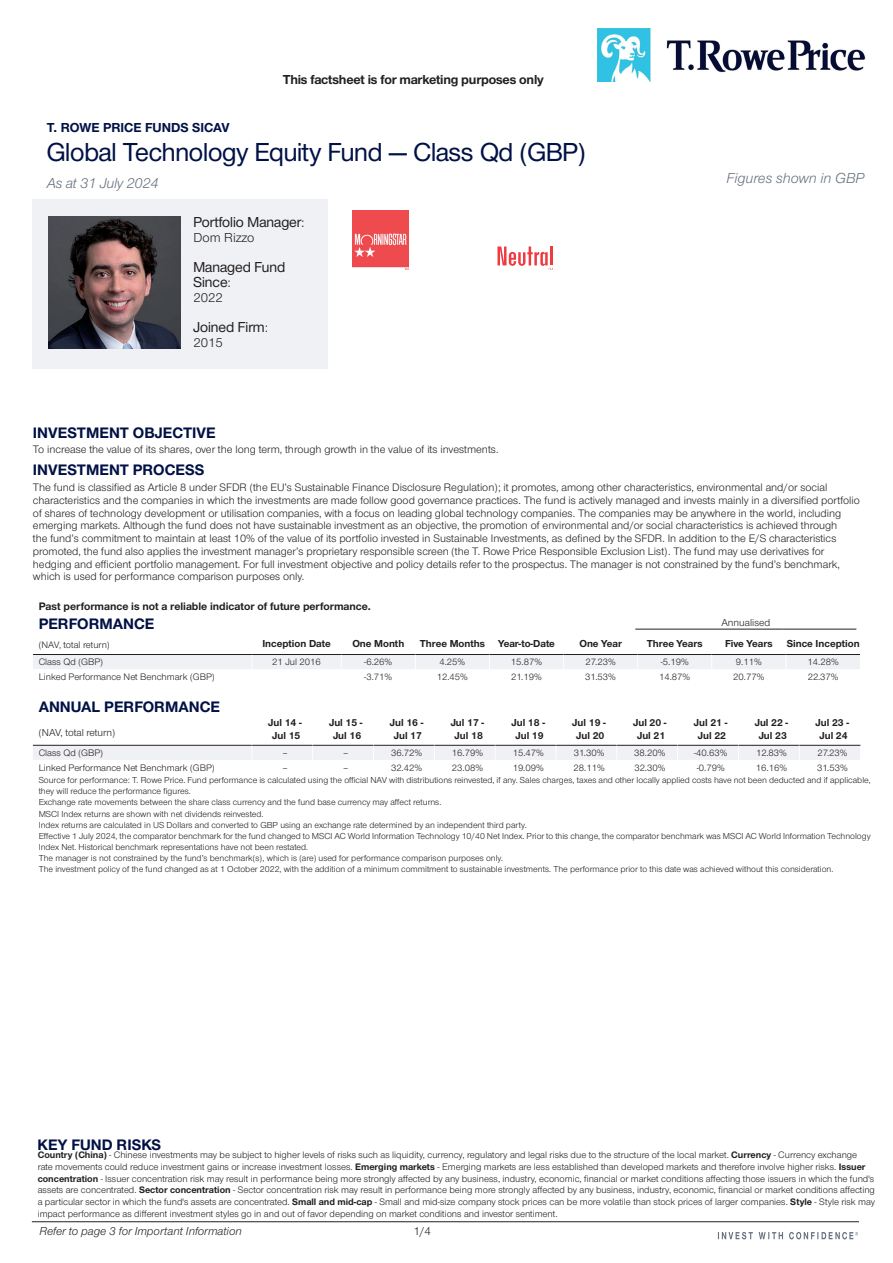
<style>
.page{position:relative;width:893px;height:1263px;background:#fff}
.page>*{position:absolute;margin:0;border:0;box-sizing:border-box;transform-origin:0 0}
.t1{font:500 27px "Nimbus San Nov D";letter-spacing:-.005em;color:#001145}
.t2{font:700 15.75px "Nimbus San Nov";color:#001145}
.t3{font:500 15px/15px "Nimbus San Nov D";color:#231f20}
.t4{font:italic 15px "Nimbus San Nov";letter-spacing:-.005em;color:#65717f}
.t5{font:700 13.5px "Nimbus San Nov";letter-spacing:-.015em;color:#231f20}
.t6{font:700 13.5px "Nimbus San Nov";color:#001145}
.t7{font:13.5px "Nimbus San Nov";color:#231f20}
.t8{font:italic 12px "Nimbus San Nov";color:#231f20}
.t9{font:12px "Nimbus San Nov";color:#231f20}
.t10{font:11.25px/12.8px "Nimbus San Nov";color:#231f20}
.t11{font:700 11.25px "Nimbus San Nov";color:#231f20}
.t12{font:700 10.5px/12.6px "Nimbus San Nov";color:#231f20;text-align:center}
.t13{font:10.5px "Nimbus San Nov";color:#231f20}
.t14{font:9.75px/11.7px "Nimbus San Nov";color:#231f20}
.t15{font:9px/11.1px "Nimbus San Nov";color:#231f20}
.s1{font-family:"Nimbus San Nov";font-weight:400;font-size:13.5px}
.s2{font-weight:700}
</style>
<div class="page">
<div style="left:32px;top:200px;width:295px;height:169px;background:#eff1f4"></div>
<svg style="left:353px;top:210px;width:200px;height:60px"></svg>
<img style="left:49px;top:217px;width:131px;height:132px">
<hr style="left:635px;top:629px;width:74px;height:1px;background:#231f20">
<hr style="left:709px;top:629px;width:74px;height:1px;background:#231f20">
<hr style="left:783px;top:629px;width:73px;height:1px;background:#231f20">
<svg style="left:33px;top:654px;width:828px;height:106px"></svg>
<hr style="left:32px;top:1221px;width:827px;height:1px;background:#231f20">
<svg style="left:718px;top:1232px;width:140px;height:7px"></svg>
<img style="left:597px;top:28px;width:269px;height:53px">
<h3 class="t5" style="left:283px;top:71px;width:262px">This factsheet is for marketing purposes only</h3>
<h3 class="t6" style="left:47px;top:120px;width:184px">T. ROWE PRICE FUNDS SICAV</h3>
<h1 class="t1" style="left:47px;top:136px;width:540px">Global Technology Equity Fund — Class Qd (GBP)</h1>
<h3 class="t4" style="left:47px;top:174px;width:113px">As at 31 July 2024</h3>
<h3 class="t3" style="left:193px;top:214px;width:113px">Portfolio Manager<span class="s1">:</span></h3>
<h3 class="t7" style="left:193px;top:230px;width:63px">Dom Rizzo</h3>
<h3 class="t3" style="left:193px;top:259px;width:93px">Managed Fund<br>Since<span class="s1">:</span></h3>
<h3 class="t7" style="left:193px;top:290px;width:31px">2022</h3>
<h3 class="t3" style="left:193px;top:319px;width:76px">Joined Firm<span class="s1">:</span></h3>
<h3 class="t7" style="left:193px;top:335px;width:31px">2015</h3>
<h3 class="t4" style="left:727px;top:170px;width:139px">Figures shown in GBP</h3>
<h2 class="t2" style="left:33px;top:423px;width:184px">INVESTMENT OBJECTIVE</h2>
<p class="t10" style="left:33px;top:443px;width:467px">To increase the value of its shares, over the long term, through growth in the value of its investments.</p>
<h2 class="t2" style="left:33px;top:461px;width:173px">INVESTMENT PROCESS</h2>
<p class="t10" style="left:33px;top:481px;width:828px">The fund is classified as Article 8 under SFDR (the EU’s Sustainable Finance Disclosure Regulation); it promotes, among other characteristics, environmental and/or social characteristics and the companies in which the investments are made follow good governance practices. The fund is actively managed and invests mainly in a diversified portfolio of shares of technology development or utilisation companies, with a focus on leading global technology companies. The companies may be anywhere in the world, including emerging markets. Although the fund does not have sustainable investment as an objective, the promotion of environmental and/or social characteristics is achieved through<br>the fund’s commitment to maintain at least 10% of the value of its portfolio invested in Sustainable Investments, as defined by the SFDR. In addition to the E/S characteristics promoted, the fund also applies the investment manager’s proprietary responsible screen (the T. Rowe Price Responsible Exclusion List). The fund may use derivatives for hedging and efficient portfolio management. For full investment objective and policy details refer to the prospectus. The manager is not constrained by the fund’s benchmark, which is used for performance comparison purposes only.</p>
<p class="t11" style="left:39px;top:599px;width:334px">Past performance is not a reliable indicator of future performance.</p>
<h2 class="t2" style="left:39px;top:615px;width:117px">PERFORMANCE</h2>
<p class="t13" style="left:721px;top:616px;width:50px">Annualised</p>
<p class="t14" style="left:39px;top:639px;width:72px">(NAV, total return)</p>
<p class="t12" style="left:262px;top:637px;width:70px">Inception Date</p>
<p class="t12" style="left:352px;top:637px;width:53px">One Month</p>
<p class="t12" style="left:420px;top:637px;width:67px">Three Months</p>
<p class="t12" style="left:498px;top:637px;width:58px">Year-to-Date</p>
<p class="t12" style="left:579px;top:637px;width:44px">One Year</p>
<p class="t12" style="left:647px;top:637px;width:57px">Three Years</p>
<p class="t12" style="left:725px;top:637px;width:49px">Five Years</p>
<p class="t12" style="left:787px;top:637px;width:74px">Since Inception</p>
<p class="t14" style="left:39px;top:656px;width:66px">Class Qd (GBP)</p>
<p class="t14" style="left:272px;top:656px;width:50px">21 Jul 2016</p>
<p class="t14" style="left:364px;top:656px;width:30px">-6.26%</p>
<p class="t14" style="left:439px;top:656px;width:27px">4.25%</p>
<p class="t14" style="left:511px;top:656px;width:33px">15.87%</p>
<p class="t14" style="left:586px;top:656px;width:32px">27.23%</p>
<p class="t14" style="left:661px;top:656px;width:30px">-5.19%</p>
<p class="t14" style="left:736px;top:656px;width:27px">9.11%</p>
<p class="t14" style="left:808px;top:656px;width:33px">14.28%</p>
<p class="t14" style="left:39px;top:671px;width:177px">Linked Performance Net Benchmark (GBP)</p>
<p class="t14" style="left:364px;top:671px;width:30px">-3.71%</p>
<p class="t14" style="left:437px;top:671px;width:32px">12.45%</p>
<p class="t14" style="left:511px;top:671px;width:32px">21.19%</p>
<p class="t14" style="left:585px;top:671px;width:32px">31.53%</p>
<p class="t14" style="left:659px;top:671px;width:33px">14.87%</p>
<p class="t14" style="left:733px;top:671px;width:33px">20.77%</p>
<p class="t14" style="left:808px;top:671px;width:32px">22.37%</p>
<h2 class="t2" style="left:39px;top:697px;width:183px">ANNUAL PERFORMANCE</h2>
<p class="t13" style="left:39px;top:726px;width:78px">(NAV, total return)</p>
<p class="t12" style="left:268px;top:716px;width:35px">Jul 14 -<br>Jul 15</p>
<p class="t12" style="left:329px;top:716px;width:35px">Jul 15 -<br>Jul 16</p>
<p class="t12" style="left:390px;top:716px;width:35px">Jul 16 -<br>Jul 17</p>
<p class="t12" style="left:451px;top:716px;width:35px">Jul 17 -<br>Jul 18</p>
<p class="t12" style="left:511px;top:716px;width:35px">Jul 18 -<br>Jul 19</p>
<p class="t12" style="left:572px;top:716px;width:35px">Jul 19 -<br>Jul 20</p>
<p class="t12" style="left:633px;top:716px;width:35px">Jul 20 -<br>Jul 21</p>
<p class="t12" style="left:694px;top:716px;width:35px">Jul 21 -<br>Jul 22</p>
<p class="t12" style="left:755px;top:716px;width:35px">Jul 22 -<br>Jul 23</p>
<p class="t12" style="left:815px;top:716px;width:35px">Jul 23 -<br>Jul 24</p>
<p class="t14" style="left:39px;top:747px;width:66px">Class Qd (GBP)</p>
<p class="t14" style="left:282px;top:747px;width:7px">–</p>
<p class="t14" style="left:343px;top:747px;width:7px">–</p>
<p class="t14" style="left:391px;top:747px;width:33px">36.72%</p>
<p class="t14" style="left:452px;top:747px;width:33px">16.79%</p>
<p class="t14" style="left:513px;top:747px;width:33px">15.47%</p>
<p class="t14" style="left:574px;top:747px;width:32px">31.30%</p>
<p class="t14" style="left:634px;top:747px;width:33px">38.20%</p>
<p class="t14" style="left:694px;top:747px;width:35px">-40.63%</p>
<p class="t14" style="left:756px;top:747px;width:32px">12.83%</p>
<p class="t14" style="left:817px;top:747px;width:32px">27.23%</p>
<p class="t14" style="left:39px;top:762px;width:177px">Linked Performance Net Benchmark (GBP)</p>
<p class="t14" style="left:282px;top:762px;width:7px">–</p>
<p class="t14" style="left:343px;top:762px;width:7px">–</p>
<p class="t14" style="left:391px;top:762px;width:32px">32.42%</p>
<p class="t14" style="left:452px;top:762px;width:33px">23.08%</p>
<p class="t14" style="left:513px;top:762px;width:33px">19.09%</p>
<p class="t14" style="left:573px;top:762px;width:33px">28.11%</p>
<p class="t14" style="left:634px;top:762px;width:32px">32.30%</p>
<p class="t14" style="left:697px;top:762px;width:30px">-0.79%</p>
<p class="t14" style="left:756px;top:762px;width:33px">16.16%</p>
<p class="t14" style="left:817px;top:762px;width:32px">31.53%</p>
<p class="t15" style="left:39px;top:775px;width:833px">Source for performance: T. Rowe Price. Fund performance is calculated using the official NAV with distributions reinvested, if any. Sales charges, taxes and other locally applied costs have not been deducted and if applicable, they will reduce the performance figures.<br>Exchange rate movements between the share class currency and the fund base currency may affect returns.<br>MSCI Index returns are shown with net dividends reinvested.<br>Index returns are calculated in US Dollars and converted to GBP using an exchange rate determined by an independent third party.<br>Effective 1 July 2024, the comparator benchmark for the fund changed to MSCI AC World Information Technology 10/40 Net Index. Prior to this change, the comparator benchmark was MSCI AC World Information Technology Index Net. Historical benchmark representations have not been restated.<br>The manager is not constrained by the fund’s benchmark(s), which is (are) used for performance comparison purposes only.<br>The investment policy of the fund changed as at 1 October 2022, with the addition of a minimum commitment to sustainable investments. The performance prior to this date was achieved without this consideration.</p>
<h2 class="t2" style="left:37px;top:1135px;width:125px">KEY FUND RISKS</h2>
<p class="t14" style="left:38px;top:1149px;width:839px"><span class="s2">Country (China)</span> - Chinese investments may be subject to higher levels of risks such as liquidity, currency, regulatory and legal risks due to the structure of the local market. <span class="s2">Currency</span> - Currency exchange<br>rate movements could reduce investment gains or increase investment losses. <span class="s2">Emerging markets</span> - Emerging markets are less established than developed markets and therefore involve higher risks. <span class="s2">Issuer concentration</span> - Issuer concentration risk may result in performance being more strongly affected by any business, industry, economic, financial or market conditions affecting those issuers in which the fund's assets are concentrated. <span class="s2">Sector concentration</span> - Sector concentration risk may result in performance being more strongly affected by any business, industry, economic, financial or market conditions affecting a particular sector in which the fund's assets are concentrated. <span class="s2">Small and mid-cap</span> - Small and mid-size company stock prices can be more volatile than stock prices of larger companies. <span class="s2">Style</span> - Style risk may impact performance as different investment styles go in and out of favor depending on market conditions and investor sentiment.</p>
<p class="t8" style="left:39px;top:1224px;width:204px">Refer to page 3 for Important Information</p>
<p class="t9" style="left:414px;top:1224px;width:19px">1/4</p>
</div>
